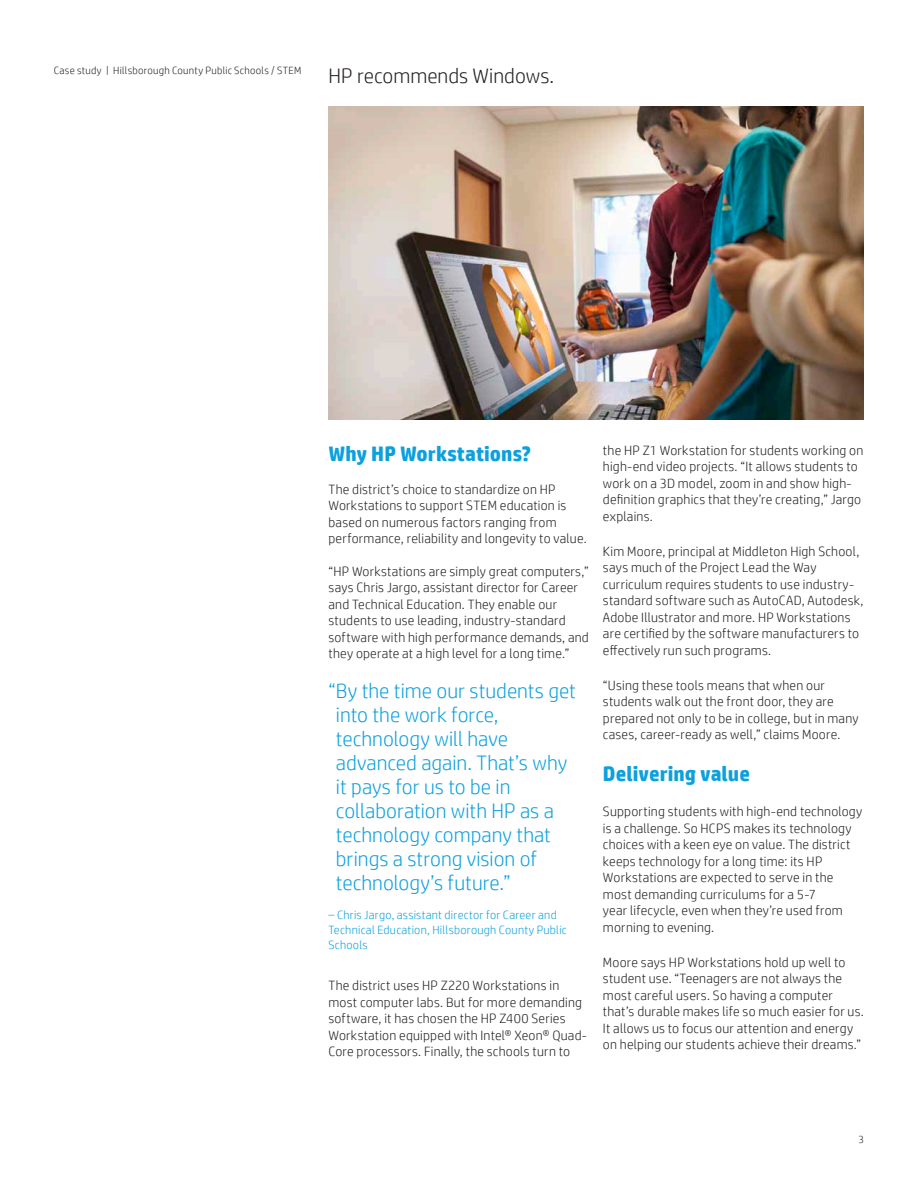
<style>
.page{position:relative;width:918px;height:1188px;background:#fff}
.page>*{position:absolute;margin:0;border:0;box-sizing:border-box;transform-origin:0 0}
.Quote_14_16{font:300 21px/24px "HP Simplified";color:#0ca0dd}
.Subhead_14_16_bold_b{font:700 21px "HP Simplified";color:#0ca0dd}
.HP_recommends_Window{font:300 21px "HP Simplified";color:#231f20}
.Body{font:300 13.5px/16.5px "HP Simplified";letter-spacing:.015em;color:#231f20}
.Body_last{font:300 13.5px/16.5px "HP Simplified";letter-spacing:.015em;color:#231f20}
.Quote_Attribution_8{font:300 12px/15px "HP Simplified";letter-spacing:.02em;color:#0ca0dd}
.Title_descriptor{font:300 10.5px "HP Simplified";letter-spacing:.025em;color:#231f20}
.Page_number_right{font:300 10.5px "HP Simplified";color:#231f20}
</style>
<div class="page">
<img style="left:329px;top:106px;width:535px;height:314px">
<p class="Title_descriptor" style="left:54px;top:65px;width:249px">Case study | Hillsborough County Public Schools / STEM</p>
<p class="HP_recommends_Window" style="left:329px;top:64px;width:227px">HP recommends Windows.</p>
<p class="Subhead_14_16_bold_b" style="left:329px;top:441px;width:204px">Why HP Workstations?</p>
<p class="Body" style="left:329px;top:480px;width:260px">The district’s choice to standardize on HP Workstations to support STEM education is based on numerous factors ranging from performance, reliability and longevity to value.</p>
<p class="Body" style="left:329px;top:563px;width:262px">“HP Workstations are simply great computers,” says Chris Jargo, assistant director for Career and Technical Education. They enable our students to use leading, industry-standard software with high performance demands, and they operate at a high level for a long time.”</p>
<p class="Quote_14_16" style="left:336px;top:679px;width:242px;text-indent:-7px">“By the time our students get into the work force, technology will have advanced again. That’s why it pays for us to be in collaboration with HP as a technology company that brings a strong vision of technology’s future.”</p>
<p class="Quote_Attribution_8" style="left:329px;top:907px;width:240px">– Chris Jargo, assistant director for Career and<br>Technical Education, Hillsborough County Public<br>Schools</p>
<p class="Body" style="left:329px;top:977px;width:260px">The district uses HP Z220 Workstations in most computer labs. But for more demanding software, it has chosen the HP Z400 Series Workstation equipped with Intel® Xeon® Quad-Core processors. Finally, the schools turn to</p>
<p class="Body" style="left:603px;top:442px;width:262px">the HP Z1 Workstation for students working on high-end video projects. “It allows students to work on a 3D model, zoom in and show high&shy;definition graphics that they’re creating,” Jargo explains.</p>
<p class="Body" style="left:603px;top:543px;width:262px">Kim Moore, principal at Middleton High School, says much of the Project Lead the Way curriculum requires students to use industry&shy;standard software such as AutoCAD, Autodesk, Adobe Illustrator and more. HP Workstations are certified by the software manufacturers to effectively run such programs.</p>
<p class="Body" style="left:603px;top:676px;width:257px">“Using these tools means that when our students walk out the front door, they are prepared not only to be in college, but in many cases, career-ready as well,” claims Moore.</p>
<p class="Subhead_14_16_bold_b" style="left:603px;top:762px;width:148px">Delivering value</p>
<p class="Body" style="left:603px;top:803px;width:261px">Supporting students with high-end technology is a challenge. So HCPS makes its technology choices with a keen eye on value. The district keeps technology for a long time: its HP Workstations are expected to serve in the most demanding curriculums for a 5-7<br>year lifecycle, even when they’re used from morning to evening.</p>
<p class="Body_last" style="left:603px;top:953px;width:262px">Moore says HP Workstations hold up well to student use. “Teenagers are not always the most careful users. So having a computer that’s durable makes life so much easier for us.<br>It allows us to focus our attention and energy on helping our students achieve their dreams.”</p>
<p class="Page_number_right" style="left:858px;top:1133px;width:7px">3</p>
</div>
